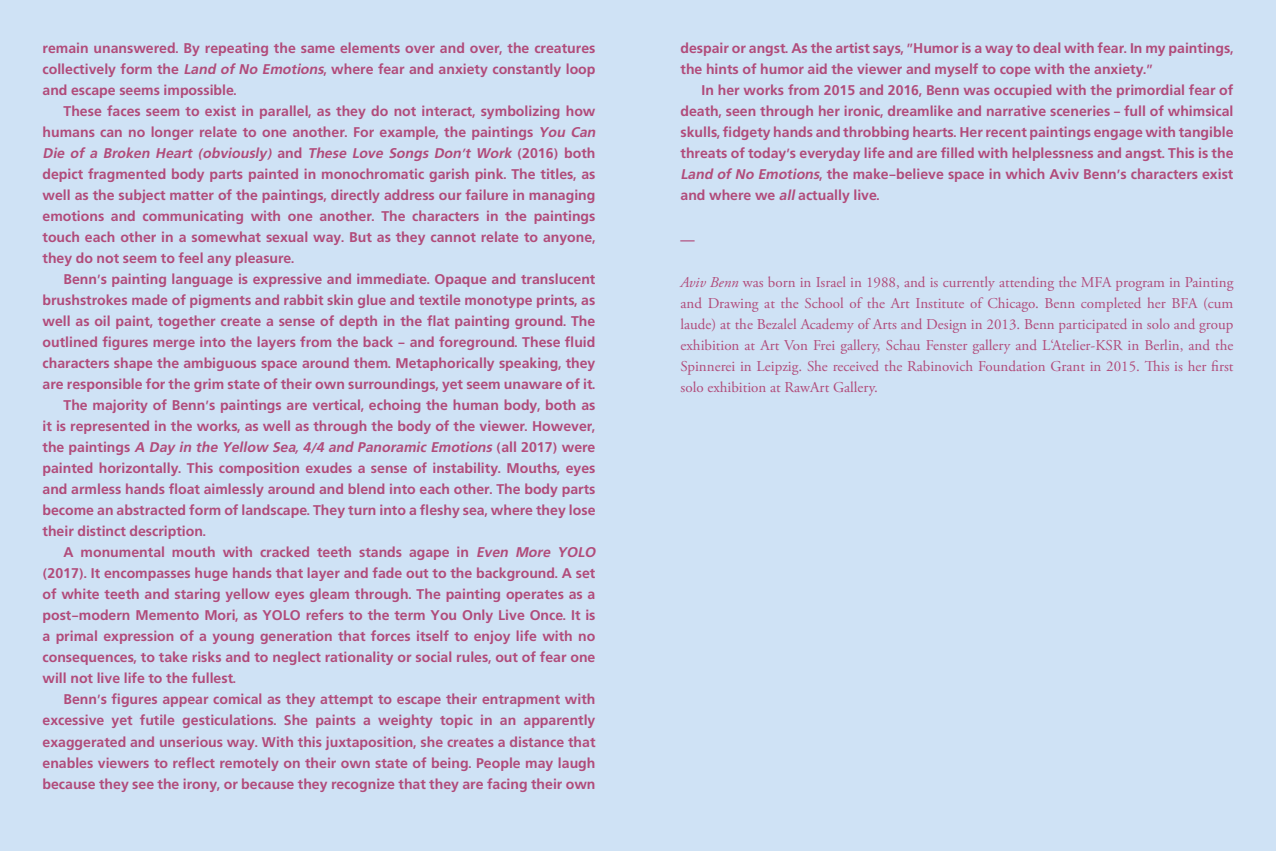
<style>
.page{position:relative;width:1276px;height:851px;background:#fff}
.page>*{position:absolute;margin:0;border:0;box-sizing:border-box;transform-origin:0 0}
.t1{font:500 15px/21px "Narkis Block";color:#b14b7a;text-align:justify}
.t2{font:15px/21px "Adobe Garamond Pro";color:#b14b7a;text-align:justify}
.t3{font:italic 500 15px "Narkis Block";color:#b14b7a}
.t4{font:14.25px "The Mix Arab";color:#b14b7a}
.s1{font-style:italic}
.s2{font-style:normal}
</style>
<div class="page">
<div style="left:638px;top:0;width:638px;height:850px;background:#cfe2f5"></div>
<div style="left:0;top:0;width:638px;height:850px;background:#cfe2f5"></div>
<p class="t1" style="left:43px;top:39px;width:554px">remain unanswered. By repeating the same elements over and over, the creatures collectively form the <span class="s1">Land of No Emotions</span>, where fear and anxiety constantly loop and escape seems impossible.</p>
<p class="t1" style="left:43px;top:102px;width:558px;text-align:left;text-indent:21px">These faces seem to exist in parallel, as they do not interact, symbolizing how humans can no longer relate to one another. For example, the paintings <span class="s1">You Can Die of a Broken Heart (obviously)</span> a n d <span class="s1">These Love Songs Don’t Work</span> ( 2 0 1 6 ) b o t h depict fragmented body parts painted in monochromatic garish pink. The titles, as well as the subject matter of the paintings, directly address our failure in managing emotions and communicating with one another. The characters in the paintings touch each other in a somewhat sexual way. But as they cannot relate to anyone, they do not seem to feel any pleasure.</p>
<p class="t1" style="left:64px;top:270px;width:533px">Benn’s painting language is expressive and immediate. Opaque and translucent</p>
<p class="t1" style="left:43px;top:291px;width:554px">brushstrokes made of pigments and rabbit skin glue and textile monotype prints, as</p>
<p class="t1" style="left:43px;top:312px;width:554px">well as oil paint, together create a sense of depth in the flat painting ground. The</p>
<p class="t1" style="left:43px;top:333px;width:554px">outlined figures merge into the layers from the back - and foreground. These fluid</p>
<p class="t1" style="left:43px;top:354px;width:554px">characters shape the ambiguous space around them. Metaphorically speaking, they</p>
<p class="t1" style="left:43px;top:375px;width:554px">are responsible for the grim state of their own surroundings, yet seem unaware of it.</p>
<p class="t1" style="left:64px;top:396px;width:533px">The majority of Benn’s paintings are vertical, echoing the human body, both as</p>
<p class="t1" style="left:43px;top:417px;width:554px">it is represented in the works, as well as through the body of the viewer. However,</p>
<p class="t3" style="left:43px;top:439px;width:554px"><span class="s2">t h e p a i n t i n g s</span> A Day in the Yellow Sea,4/4 and Panoramic Emotions<span class="s2">( a l l 2 0 1 7 ) w e r e</span></p>
<p class="t1" style="left:43px;top:459px;width:554px">painted horizontally. This composition exudes a sense of instability. Mouths, eyes</p>
<p class="t1" style="left:43px;top:480px;width:554px">and armless hands float aimlessly around and blend into each other. The body parts</p>
<p class="t1" style="left:43px;top:501px;width:554px">become an abstracted form of landscape. They turn into a fleshy sea, where they lose</p>
<p class="t1" style="left:43px;top:522px;width:165px">their distinct description.</p>
<p class="t1" style="left:64px;top:543px;width:537px">A monumental mouth with cracked teeth stands agape in <span class="s1">Even More YOLO</span></p>
<p class="t1" style="left:43px;top:564px;width:554px">(2017). It encompasses huge hands that layer and fade out to the background. A set</p>
<p class="t1" style="left:43px;top:585px;width:554px">of white teeth and staring yellow eyes gleam through. The painting operates as a</p>
<p class="t1" style="left:43px;top:606px;width:554px">post-modern Memento Mori, as YOLO refers to the term You Only Live Once. It is</p>
<p class="t1" style="left:43px;top:627px;width:554px">a primal expression of a young generation that forces itself to enjoy life with no</p>
<p class="t1" style="left:43px;top:648px;width:554px">consequences, to take risks and to neglect rationality or social rules, out of fear one</p>
<p class="t1" style="left:43px;top:669px;width:195px">will not live life to the fullest.</p>
<p class="t1" style="left:64px;top:690px;width:533px">Benn’s figures appear comical as they attempt to escape their entrapment with</p>
<p class="t1" style="left:43px;top:711px;width:554px">excessive yet futile gesticulations. She paints a weighty topic in an apparently</p>
<p class="t1" style="left:43px;top:732px;width:554px">exaggerated and unserious way. With this juxtaposition, she creates a distance that</p>
<p class="t1" style="left:43px;top:753px;width:554px">enables viewers to reflect remotely on their own state of being. People may laugh</p>
<p class="t1" style="left:43px;top:774px;width:554px">because they see the irony, or because they recognize that they are facing their own</p>
<p class="t1" style="left:680px;top:39px;width:554px">despair or angst. As the artist says, “Humor is a way to deal with fear. In my paintings, the hints of humor aid the viewer and myself to cope with the anxiety.”</p>
<p class="t1" style="left:680px;top:81px;width:554px;text-indent:21px">In her works from 2015 and 2016, Benn was occupied with the primordial fear of death, seen through her ironic, dreamlike and narrative sceneries — full of whimsical skulls, fidgety hands and throbbing hearts. Her recent paintings engage with tangible threats of today’s everyday life and are filled with helplessness and angst. This is the <span class="s1">Land ofNo Emotions</span>, the make-believe space in which Aviv Benn’s characters exist and where we <span class="s1">all</span>actually live.</p>
<p class="t4" style="left:680px;top:228px;width:16px">—</p>
<p class="t2" style="left:680px;top:272px;width:554px"><span class="s1">Aviv Benn</span> was born in Israel in 1988, and is currently attending the MFA program in Painting and Drawing at the School of the Art Institute of Chicago. Benn completed her BFA (cum laude) at the Bezalel Academy of Arts and Design in 2013. Benn participated in solo and group exhibition at Art Von Frei gallery, Schau Fenster gallery and L‘Atelier-KSR in Berlin, and the Spinnerei in Leipzig. She received the Rabinovich Foundation Grant in 2015. This is her first solo exhibition at RawArt Gallery.</p>
</div>
